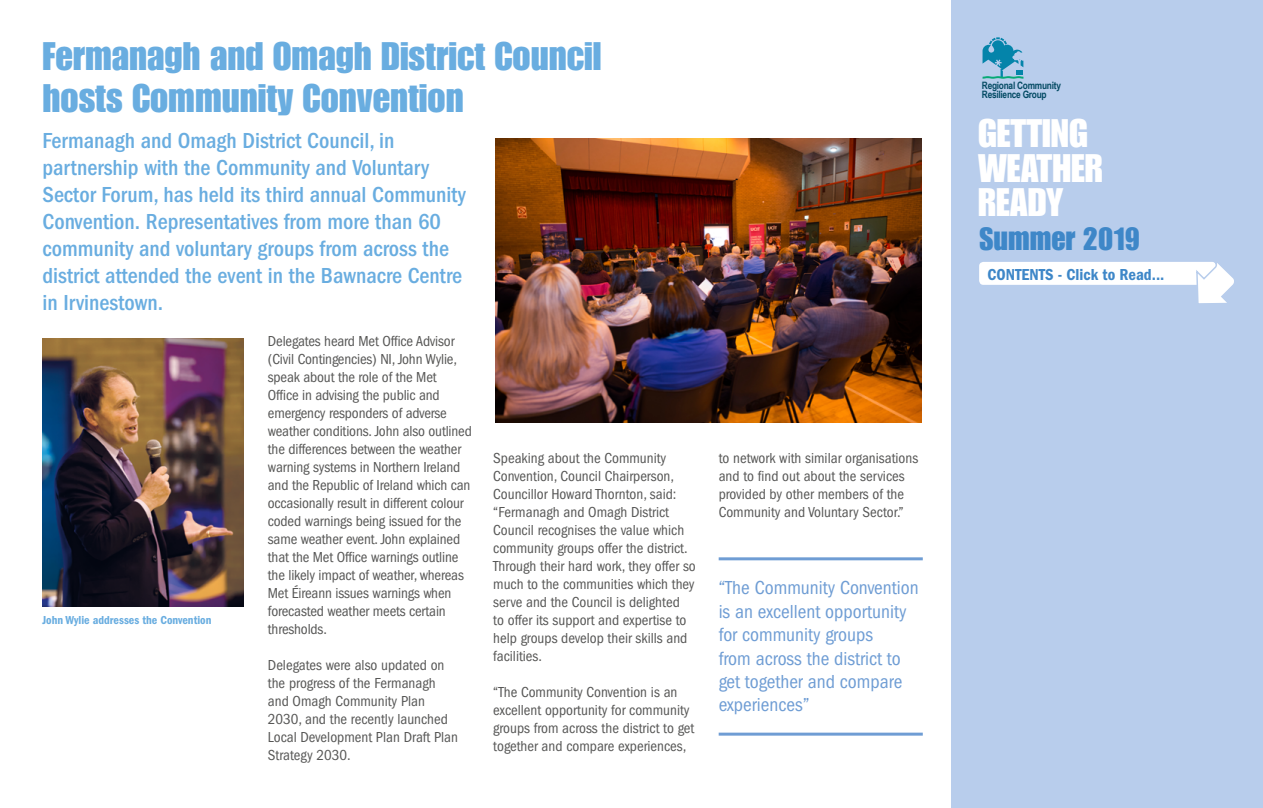
<style>
.page{position:relative;width:1263px;height:808px;background:#fff}
.page>*{position:absolute;margin:0;border:0;box-sizing:border-box;transform-origin:0 0}
.head_1{font:39px "Impact LT Std";color:#69ade0}
.t1{font:39px/34.5px "Impact LT Std";color:#fff}
.t2{font:31.5px "Impact LT Std";color:#3e87c8}
.first_par{font:500 condensed 22.5px/27px "ITC Franklin Gothic Std";color:#69ade0}
.pull_quote{font:condensed 19.5px/23.4px "ITC Franklin Gothic Std";color:#6f9dd4}
.t3{font:16.5px "ITC Franklin Gothic Std Dm Cd";color:#3e87c8}
.body_1{font:condensed 15px/18px "ITC Franklin Gothic Std";color:#575756}
.t4{font:12px "ITC Franklin Gothic Std Dm Cd";color:#69ade0}
.t5{font:700 10.2px "Arial Narrow";letter-spacing:-.025em;color:#054b64}
.t6{font:700 10.2px "Arial Narrow";letter-spacing:-.025em;color:#034a64}
</style>
<div class="page">
<div style="left:951px;top:0;width:312px;height:808px;background:#b8cdec"></div>
<svg style="left:982px;top:37px;width:41px;height:42px"></svg>
<div style="left:979px;top:262px;width:237px;height:23px;background:#fff;border-radius:4px"></div>
<svg style="left:1195px;top:262px;width:39px;height:42px"></svg>
<hr style="left:719px;top:557px;width:204px;height:3px;background:#6f9dd4">
<hr style="left:719px;top:733px;width:204px;height:3px;background:#6f9dd4">
<img style="left:495px;top:138px;width:427px;height:285px">
<img style="left:43px;top:338px;width:201px;height:268px">
<p class="head_1" style="left:43px;top:34px;width:560px">Fermanagh and Omagh District Council</p>
<p class="head_1" style="left:43px;top:76px;width:423px">hosts Community Convention</p>
<p class="first_par" style="left:43px;top:127px;width:425px">Fermanagh and Omagh District Council, in partnership with the Community and Voluntary Sector Forum, has held its third annual Community Convention. Representatives from more than 60 community and voluntary groups from across the district attended the event in the Bawnacre Centre in Irvinestown.</p>
<p class="body_1" style="left:268px;top:332px;width:205px">Delegates heard Met Office Advisor (Civil Contingencies) NI, John Wylie, speak about the role of the Met<br>Office in advising the public and emergency responders of adverse weather conditions. John also outlined the differences between the weather warning systems in Northern Ireland and the Republic of Ireland which can occasionally result in different colour coded warnings being issued for the same weather event. John explained that the Met Office warnings outline the likely impact of weather, whereas Met Éireann issues warnings when forecasted weather meets certain thresholds.</p>
<p class="body_1" style="left:268px;top:656px;width:192px">Delegates were also updated on the progress of the Fermanagh and Omagh Community Plan<br>2030, and the recently launched<br>Local Development Plan Draft Plan<br>Strategy 2030.</p>
<p class="body_1" style="left:493px;top:449px;width:204px">Speaking about the Community Convention, Council Chairperson, Councillor Howard Thornton, said: “Fermanagh and Omagh District Council recognises the value which community groups offer the district.<br>Through their hard work, they offer so much to the communities which they serve and the Council is delighted<br>to offer its support and expertise to help groups develop their skills and facilities.</p>
<p class="body_1" style="left:493px;top:683px;width:202px">“The Community Convention is an excellent opportunity for community groups from across the district to get together and compare experiences,</p>
<p class="t4" style="left:43px;top:613px;width:170px">John Wylie addresses the Convention</p>
<p class="body_1" style="left:719px;top:449px;width:201px">to network with similar organisations and to find out about the services provided by other members of the Community and Voluntary Sector.”</p>
<p class="pull_quote" style="left:719px;top:576px;width:202px">“The Community Convention is an excellent opportunity for community groups<br>from across the district to get together and compare experiences”</p>
<p class="t5" style="left:982px;top:77px;width:81px">Regional Community</p>
<p class="t6" style="left:982px;top:87px;width:66px">Resilience Group</p>
<h1 class="t1" style="left:978px;top:116px;width:126px">GETTING<br>WEATHER<br>READY</h1>
<h2 class="t2" style="left:980px;top:220px;width:162px">Summer 2019</h2>
<p class="t3" style="left:988px;top:265px;width:178px">CONTENTS - Click to Read...</p>
</div>
